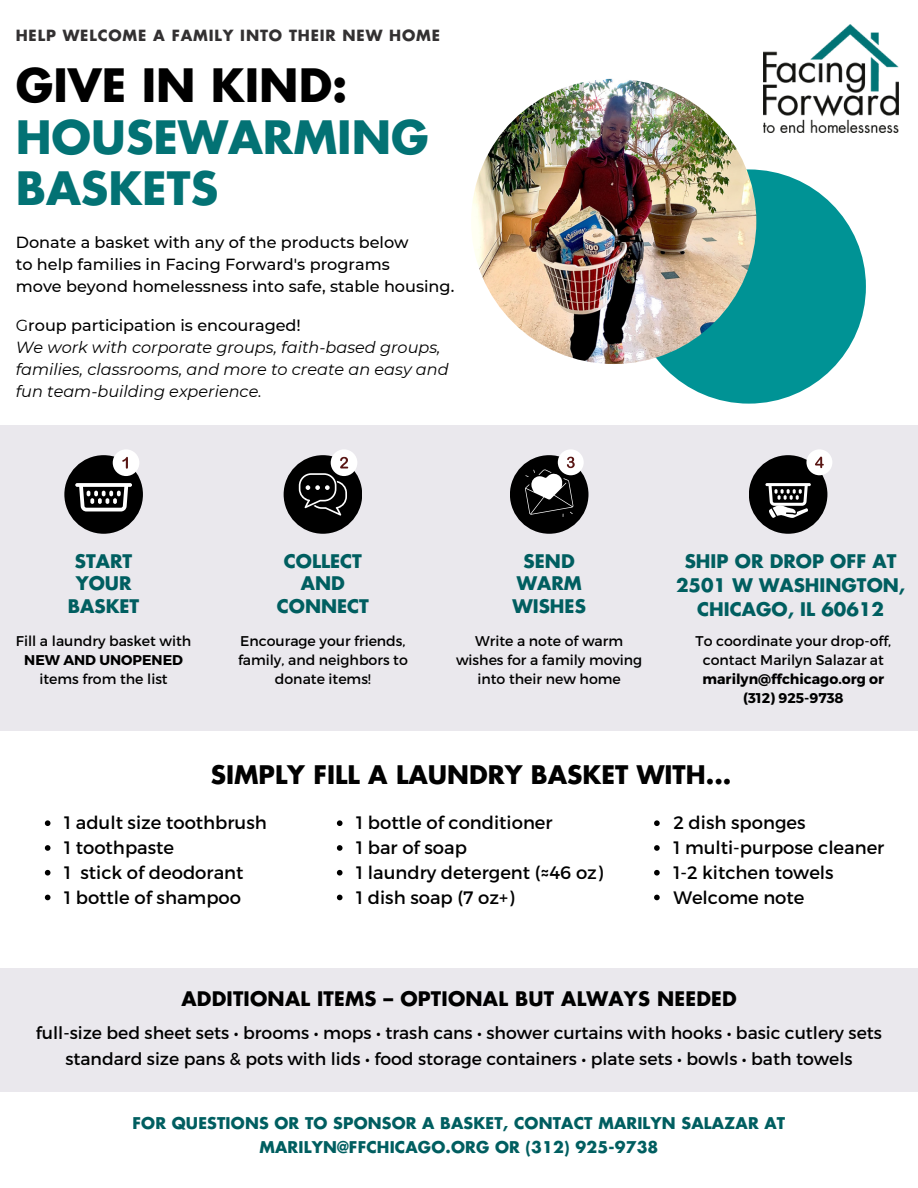
<style>
.page{position:relative;width:918px;height:1188px;background:#fff}
.page>*{position:absolute;margin:0;border:0;box-sizing:border-box;transform-origin:0 0}
.t1{font:700 44.7px/51.8px "Futura";color:#037274}
.t2{font:700 24.9px "Futura";color:#010101}
.t3{font:700 19.5px "Futura";letter-spacing:.01em;color:#000}
.t4{font:700 18.3px/22.5px "Futura";color:#005e60;text-align:center}
.t5{font:18px "Montserrat";color:#000}
.t6{font:17.25px/25.8px "Montserrat";color:#000;text-align:center}
.t7{font:italic 16.05px/21.9px "Montserrat";color:#010101}
.t8{font:500 16.05px/21.9px "Montserrat";color:#010101}
.t9{font:700 15.75px/23.7px "Futura";letter-spacing:.01em;color:#005e60;text-align:center}
.t10{font:700 15px "Futura";letter-spacing:.055em;color:#333132}
.t11{font:14.1px/19.2px "Montserrat";color:#000;text-align:center}
.t12{font:700 14.1px "Montserrat";color:#000}
.s1{color:#000}
.s2{font-style:normal}
.s3{font-weight:500;font-style:normal}
.s4{font-weight:700}
</style>
<div class="page">
<div style="left:0;top:425px;width:918px;height:306px;background:#eae8ed"></div>
<div style="left:632px;top:169px;width:234px;height:235px;background:#009395;border-radius:50%"></div>
<img style="left:471px;top:79px;width:285px;height:285px;border-radius:50%">
<div style="left:0;top:969px;width:918px;height:123px;background:#eae8ed"></div>
<img style="left:763px;top:25px;width:135px;height:108px">
<div style="left:64px;top:455px;width:79px;height:79px;background:#000;border-radius:50%"></div>
<div style="left:113px;top:449px;width:26px;height:27px;background:#fff;border-radius:50%"></div>
<svg style="left:122px;top:457px;width:6px;height:12px"></svg>
<svg style="left:75px;top:483px;width:57px;height:28px"></svg>
<div style="left:284px;top:455px;width:78px;height:79px;background:#000;border-radius:50%"></div>
<div style="left:331px;top:449px;width:26px;height:27px;background:#fff;border-radius:50%"></div>
<svg style="left:299px;top:457px;width:49px;height:59px"></svg>
<div style="left:749px;top:455px;width:78px;height:79px;background:#000;border-radius:50%"></div>
<div style="left:806px;top:449px;width:26px;height:26px;background:#fff;border-radius:50%"></div>
<svg style="left:815px;top:457px;width:9px;height:11px"></svg>
<svg style="left:765px;top:483px;width:45px;height:35px"></svg>
<div style="left:510px;top:455px;width:78px;height:79px;background:#000;border-radius:50%"></div>
<div style="left:558px;top:449px;width:26px;height:26px;background:#fff;border-radius:50%"></div>
<svg style="left:525px;top:457px;width:50px;height:59px"></svg>
<svg style="left:45px;top:820px;width:5px;height:6px"></svg>
<svg style="left:45px;top:845px;width:5px;height:6px"></svg>
<svg style="left:45px;top:870px;width:5px;height:6px"></svg>
<svg style="left:45px;top:895px;width:5px;height:5px"></svg>
<svg style="left:337px;top:820px;width:6px;height:6px"></svg>
<svg style="left:337px;top:845px;width:6px;height:6px"></svg>
<svg style="left:337px;top:870px;width:6px;height:6px"></svg>
<svg style="left:337px;top:895px;width:6px;height:5px"></svg>
<svg style="left:654px;top:820px;width:6px;height:6px"></svg>
<svg style="left:654px;top:845px;width:6px;height:6px"></svg>
<svg style="left:654px;top:870px;width:6px;height:6px"></svg>
<svg style="left:654px;top:895px;width:6px;height:5px"></svg>
<p class="t10" style="left:16px;top:29px;width:426px">HELP WELCOME A FAMILY INTO THEIR NEW HOME</p>
<p class="t1" style="left:16px;top:63px;width:414px"><span class="s1">GIVE IN KIND:<br></span>HOUSEWARMING<br>BASKETS</p>
<p class="t8" style="left:16px;top:231px;width:394px">Donate a basket with any of the products below to help families in Facing Forward's programs</p>
<h3 class="t8" style="left:16px;top:275px;width:440px">move beyond homelessness into safe, stable housing.</h3>
<h3 class="t7" style="left:16px;top:315px;width:426px"><span class="s2">G</span><span class="s3">roup participation is encouraged!<br></span>We work with corporate groups, faith-based groups,</h3>
<p class="t7" style="left:16px;top:359px;width:434px">families, classrooms, and more to create an easy and fun team-building experience.</p>
<p class="t4" style="left:68px;top:551px;width:73px">START<br>YOUR<br>BASKET</p>
<h1 class="t11" style="left:16px;top:631px;width:177px">Fill a laundry basket with<br><span class="s4">NEW AND UNOPENED </span>items from the list</h1>
<p class="t4" style="left:277px;top:551px;width:94px">COLLECT<br>AND<br>CONNECT</p>
<h6 class="t11" style="left:238px;top:631px;width:171px">Encourage your friends, family, and neighbors to donate items!</h6>
<p class="t4" style="left:512px;top:551px;width:75px">SEND<br>WARM<br>WISHES</p>
<h3 class="t11" style="left:456px;top:631px;width:188px">Write a note of warm wishes for a family moving into their new home</h3>
<p class="t4" style="left:676px;top:551px;width:231px;line-height:23.7px">SHIP OR DROP OFF AT<br>2501 W WASHINGTON,<br>CHICAGO, IL 60612</p>
<p class="t11" style="left:696px;top:631px;width:197px">To coordinate your drop-off, contact Marilyn Salazar at <span class="s4">marilyn@ffchicago.org or</span></p>
<p class="t12" style="left:743px;top:689px;width:102px">(312) 925-9738</p>
<p class="t2" style="left:211px;top:764px;width:522px">SIMPLY FILL A LAUNDRY BASKET WITH...</p>
<p class="t5" style="left:64px;top:811px;width:204px">1 adult size toothbrush</p>
<p class="t5" style="left:64px;top:836px;width:111px">1 toothpaste</p>
<h3 class="t5" style="left:64px;top:861px;width:181px">1 stick of deodorant</h3>
<p class="t5" style="left:64px;top:886px;width:178px">1 bottle of shampoo</p>
<p class="t5" style="left:356px;top:811px;width:198px">1 bottle of conditioner</p>
<p class="t5" style="left:356px;top:836px;width:112px">1 bar of soap</p>
<p class="t5" style="left:356px;top:861px;width:248px">1 laundry detergent (≈46 oz)</p>
<h3 class="t5" style="left:356px;top:886px;width:160px">1 dish soap (7 oz+)</h3>
<p class="t5" style="left:673px;top:811px;width:134px">2 dish sponges</p>
<p class="t5" style="left:673px;top:836px;width:212px">1 multi-purpose cleaner</p>
<h2 class="t5" style="left:673px;top:861px;width:162px">1-2 kitchen towels</h2>
<p class="t5" style="left:673px;top:886px;width:133px">Welcome note</p>
<p class="t3" style="left:181px;top:990px;width:557px">ADDITIONAL ITEMS – OPTIONAL BUT ALWAYS NEEDED</p>
<p class="t6" style="left:36px;top:1019px;width:847px">full-size bed sheet sets • brooms • mops • trash cans • shower curtains with hooks • basic cutlery sets standard size pans &amp; pots with lids • food storage containers • plate sets • bowls • bath towels</p>
<p class="t9" style="left:133px;top:1113px;width:654px">FOR QUESTIONS OR TO SPONSOR A BASKET, CONTACT MARILYN SALAZAR AT<br>MARILYN@FFCHICAGO.ORG OR (312) 925-9738</p>
</div>
